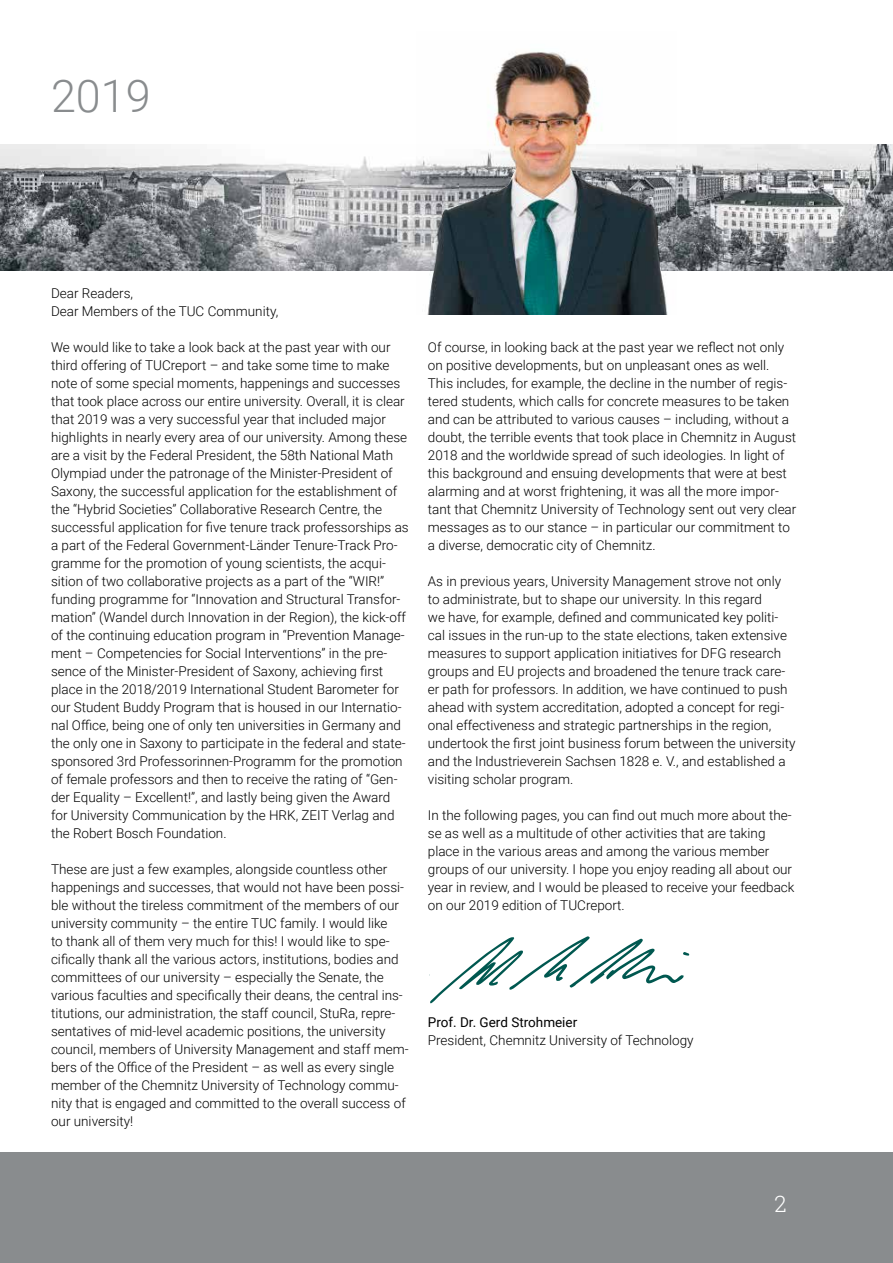
<style>
.page{position:relative;width:893px;height:1263px;background:#fff}
.page>*{position:absolute;margin:0;border:0;box-sizing:border-box;transform-origin:0 0}
.Zwischenüberschrift{font:300 45px "Roboto";color:#898c8e}
.t1{font:300 22.5px "Roboto Slab";color:#fff}
.Fließtext_am_Raster{font:300 13.5px/18px "Roboto";color:#000}
.s1{font-weight:400}
</style>
<div class="page">
<div style="left:0;top:1152px;width:893px;height:111px;background:#898c8e"></div>
<svg style="left:430px;top:936px;width:259px;height:67px"></svg>
<img style="left:0;top:144px;width:893px;height:126px">
<img style="left:417px;top:52px;width:259px;height:263px">
<p class="Zwischenüberschrift" style="left:51px;top:65px;width:101px">2019</p>
<p class="Fließtext_am_Raster" style="left:51px;top:284px;width:84px">Dear Readers,</p>
<p class="Fließtext_am_Raster" style="left:51px;top:302px;width:229px">Dear Members of the TUC Community,</p>
<p class="Fließtext_am_Raster" style="left:51px;top:338px;width:359px">We would like to take a look back at the past year with our third offering of TUCreport – and take some time to make note of some special moments, happenings and successes that took place across our entire university. Overall, it is clear that 2019 was a very successful year that included major highlights in nearly every area of our university. Among these are a visit by the Federal President, the 58th National Math Olympiad under the patronage of the Minister-President of Saxony, the successful application for the establishment of the “Hybrid Societies” Collaborative Research Centre, the successful application for five tenure track professorships as a part of the Federal Government-Länder Tenure-Track Pro&shy;gramme for the promotion of young scientists, the acqui&shy;sition of two collaborative projects as a part of the “WIR!” funding programme for “Innovation and Structural Transfor&shy;mation” (Wandel durch Innovation in der Region), the kick-off of the continuing education program in “Prevention Manage&shy;ment – Competencies for Social Interventions” in the pre&shy;sence of the Minister-President of Saxony, achieving first place in the 2018/2019 International Student Barometer for our Student Buddy Program that is housed in our Internatio&shy;nal Office, being one of only ten universities in Germany and the only one in Saxony to participate in the federal and state&shy;sponsored 3rd Professorinnen-Programm for the promotion of female professors and then to receive the rating of “Gen&shy;der Equality – Excellent!”, and lastly being given the Award for University Communication by the HRK, ZEIT Verlag and the Robert Bosch Foundation.</p>
<p class="Fließtext_am_Raster" style="left:51px;top:860px;width:359px">These are just a few examples, alongside countless other happenings and successes, that would not have been possi&shy;ble without the tireless commitment of the members of our university community – the entire TUC family. I would like<br>to thank all of them very much for this! I would like to spe&shy;cifically thank all the various actors, institutions, bodies and committees of our university – especially the Senate, the various faculties and specifically their deans, the central ins&shy;titutions, our administration, the staff council, StuRa, repre&shy;sentatives of mid-level academic positions, the university council, members of University Management and staff mem&shy;bers of the Office of the President – as well as every single member of the Chemnitz University of Technology commu&shy;nity that is engaged and committed to the overall success of our university!</p>
<p class="Fließtext_am_Raster" style="left:428px;top:338px;width:370px">Of course, in looking back at the past year we reflect not only on positive developments, but on unpleasant ones as well.<br>This includes, for example, the decline in the number of regis&shy;tered students, which calls for concrete measures to be taken and can be attributed to various causes – including, without a doubt, the terrible events that took place in Chemnitz in August 2018 and the worldwide spread of such ideologies. In light of this background and ensuing developments that were at best alarming and at worst frightening, it was all the more impor&shy;tant that Chemnitz University of Technology sent out very clear messages as to our stance – in particular our commitment to a diverse, democratic city of Chemnitz.</p>
<p class="Fließtext_am_Raster" style="left:428px;top:572px;width:369px">As in previous years, University Management strove not only to administrate, but to shape our university. In this regard<br>we have, for example, defined and communicated key politi&shy;cal issues in the run-up to the state elections, taken extensive measures to support application initiatives for DFG research groups and EU projects and broadened the tenure track care&shy;er path for professors. In addition, we have continued to push ahead with system accreditation, adopted a concept for regi&shy;onal effectiveness and strategic partnerships in the region, undertook the first joint business forum between the university and the Industrieverein Sachsen 1828 e. V., and established a visiting scholar program.</p>
<p class="Fließtext_am_Raster" style="left:428px;top:806px;width:368px">In the following pages, you can find out much more about the&shy;se as well as a multitude of other activities that are taking place in the various areas and among the various member groups of our university. I hope you enjoy reading all about our year in review, and I would be pleased to receive your feedback on our 2019 edition of TUCreport.</p>
<p class="Fließtext_am_Raster" style="left:428px;top:1013px;width:267px"><span class="s1">Prof. Dr. Gerd Strohmeier<br></span>President, Chemnitz University of Technology</p>
<p class="t1" style="left:774px;top:1188px;width:14px">2</p>
</div>
